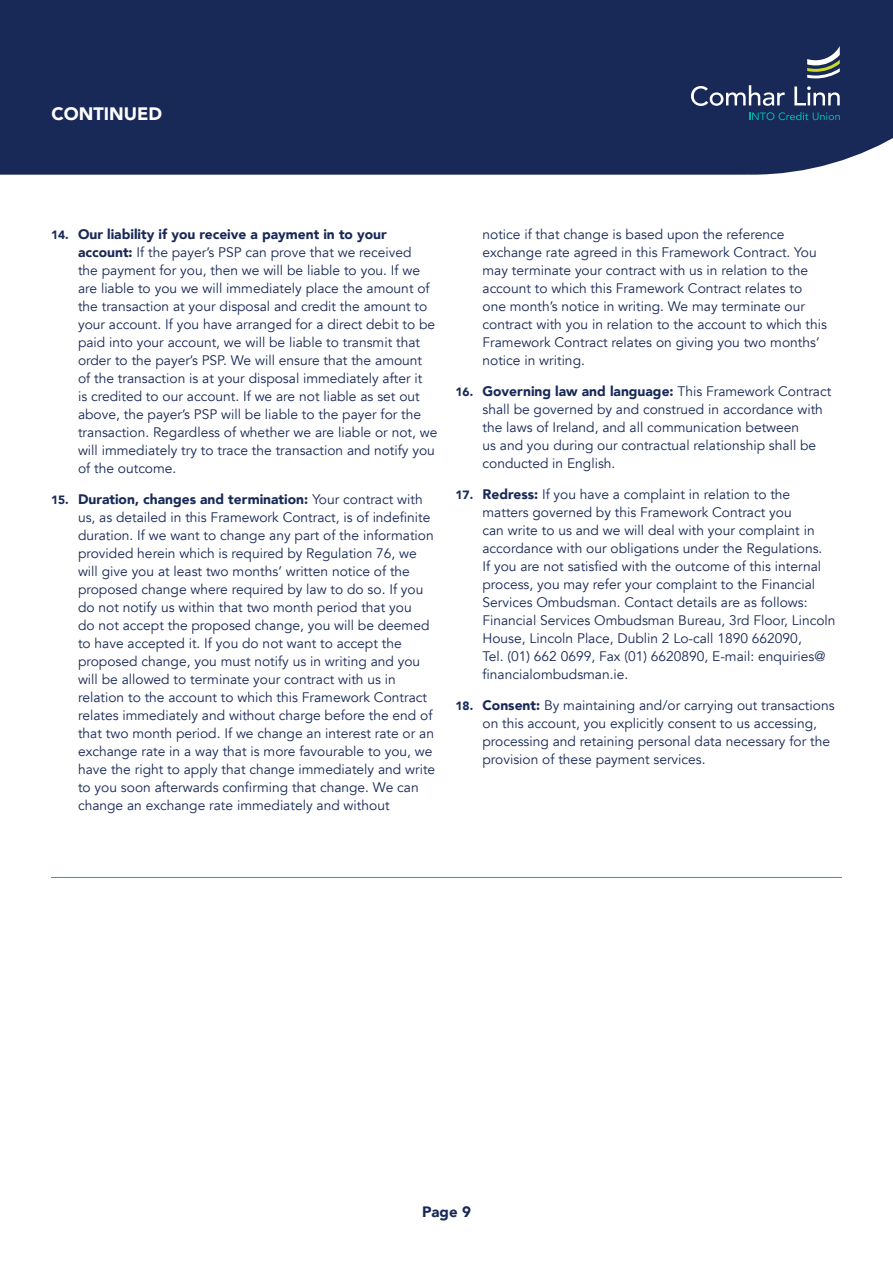
<style>
.page{position:relative;width:893px;height:1263px;background:#fff}
.page>*{position:absolute;margin:0;border:0;box-sizing:border-box;transform-origin:0 0}
.t1{font:900 18px "Avenir";color:#fff}
.t2{font:900 15px "Avenir";color:#182957}
.t3{font:13.8px/18px "Avenir";color:#182957}
.s1{font-weight:900;font-size:12px}
.s2{font-weight:900}
</style>
<div class="page">
<div style="left:0;top:0;width:893px;height:175px;background:#182957"></div>
<hr style="left:51px;top:877px;width:791px;height:1px;background:#00b0ad">
<svg style="left:691px;top:85px;width:94px;height:21px"></svg>
<svg style="left:794px;top:86px;width:46px;height:19px"></svg>
<svg style="left:749px;top:112px;width:91px;height:8px"></svg>
<svg style="left:807px;top:46px;width:33px;height:32px"></svg>
<h1 class="t1" style="left:52px;top:98px;width:112px">CONTINUED</h1>
<p class="t3" style="left:78px;top:226px;width:361px;text-indent:-27px"><span class="s1">14.</span> <span class="s2">Our liability if you receive a payment in to your account:</span> If the payer’s PSP can prove that we received<br>the payment for you, then we will be liable to you. If we are liable to you we will immediately place the amount of the transaction at your disposal and credit the amount to your account. If you have arranged for a direct debit to be paid into your account, we will be liable to transmit that order to the payer’s PSP. We will ensure that the amount of the transaction is at your disposal immediately after it<br>is credited to our account. If we are not liable as set out above, the payer’s PSP will be liable to the payer for the transaction. Regardless of whether we are liable or not, we will immediately try to trace the transaction and notify you of the outcome.</p>
<p class="t3" style="left:78px;top:490px;width:359px;text-indent:-27px"><span class="s1">15.</span> <span class="s2">Duration, changes and termination:</span> Your contract with us, as detailed in this Framework Contract, is of indefinite duration. If we want to change any part of the information provided herein which is required by Regulation 76, we will give you at least two months’ written notice of the proposed change where required by law to do so. If you do not notify us within that two month period that you<br>do not accept the proposed change, you will be deemed to have accepted it. If you do not want to accept the proposed change, you must notify us in writing and you will be allowed to terminate your contract with us in relation to the account to which this Framework Contract relates immediately and without charge before the end of that two month period. If we change an interest rate or an exchange rate in a way that is more favourable to you, we have the right to apply that change immediately and write to you soon afterwards confirming that change. We can change an exchange rate immediately and without</p>
<p class="t3" style="left:482px;top:226px;width:346px">notice if that change is based upon the reference exchange rate agreed in this Framework Contract. You may terminate your contract with us in relation to the account to which this Framework Contract relates to one month’s notice in writing. We may terminate our contract with you in relation to the account to which this Framework Contract relates on giving you two months’ notice in writing.</p>
<p class="t3" style="left:482px;top:382px;width:350px;text-indent:-27px"><span class="s1">16.</span> <span class="s2">Governing law and language:</span> This Framework Contract shall be governed by and construed in accordance with the laws of Ireland, and all communication between<br>us and you during our contractual relationship shall be conducted in English.</p>
<p class="t3" style="left:482px;top:485px;width:355px;text-indent:-27px"><span class="s1">17.</span> <span class="s2">Redress:</span> If you have a complaint in relation to the matters governed by this Framework Contract you<br>can write to us and we will deal with your complaint in accordance with our obligations under the Regulations.<br>If you are not satisfied with the outcome of this internal process, you may refer your complaint to the Financial Services Ombudsman. Contact details are as follows:<br>Financial Services Ombudsman Bureau, 3rd Floor, Lincoln House, Lincoln Place, Dublin 2 Lo-call 1890 662090,<br>Tel. (01) 662 0699, Fax (01) 6620890, E-mail: enquiries@ financialombudsman.ie.</p>
<p class="t3" style="left:482px;top:696px;width:354px;text-indent:-27px"><span class="s1">18.</span> <span class="s2">Consent:</span> By maintaining and/or carrying out transactions on this account, you explicitly consent to us accessing, processing and retaining personal data necessary for the provision of these payment services.</p>
<p class="t2" style="left:422px;top:1199px;width:50px">Page 9</p>
</div>
